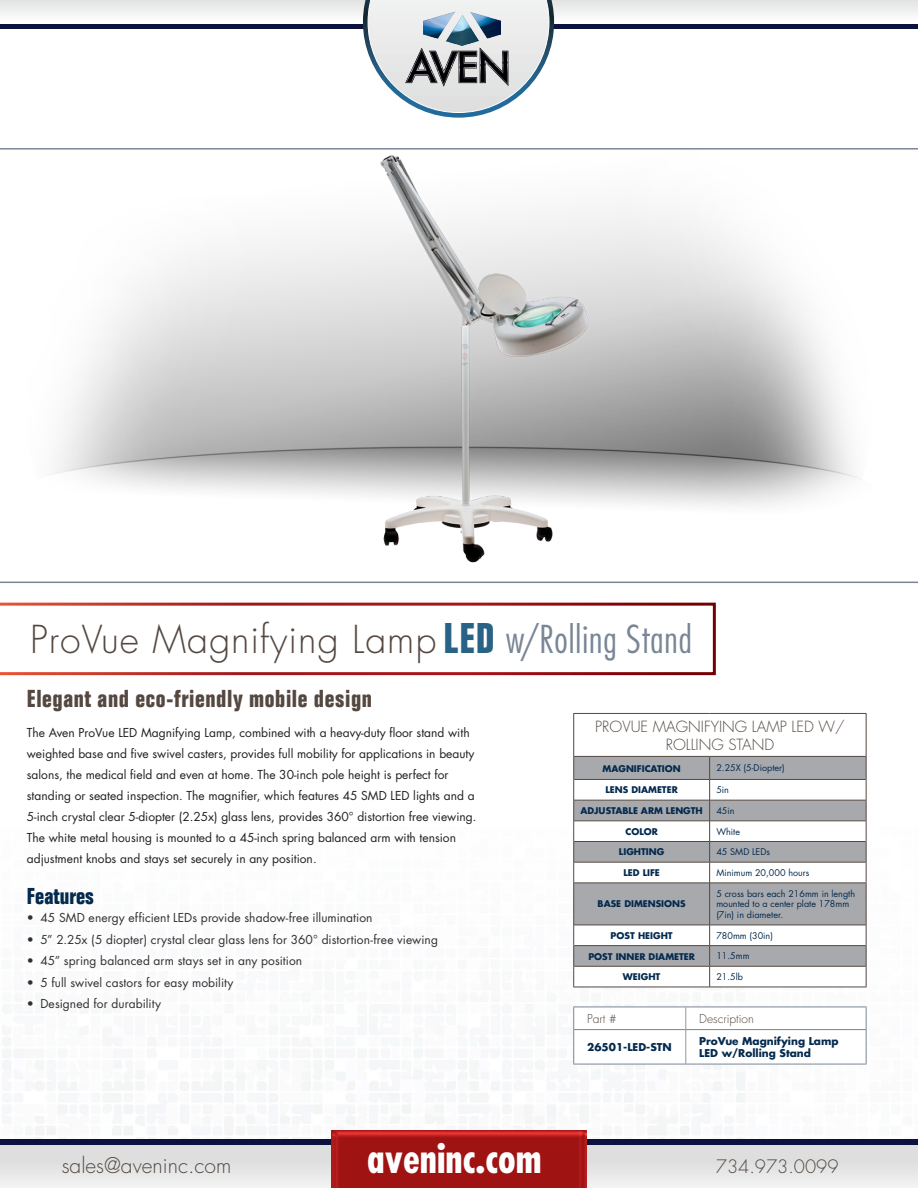
<style>
.page{position:relative;width:918px;height:1188px;background:#fff}
.page>*{position:absolute;margin:0;border:0;box-sizing:border-box;transform-origin:0 0}
.t1{font:700 condensed 40.5px "Futura";color:#fff}
.t2{font:300 37.5px "Futura";letter-spacing:.025em;color:#544841}
.t3{font:700 condensed 24px "Folio";letter-spacing:.025em;color:#544841}
.Features_Title{font:700 condensed 22.5px "Folio";color:#042a4e}
.t4{font:300 21px "Futura";color:#544841}
.t5{font:300 18px "Futura";color:#544841}
.t6{font:300 15px/18px "Futura";color:#544841;text-align:center}
.Body_-_First_Sentenc{font:12px/21px "Futura";color:#231f20}
.t7{font:12px "Futura";letter-spacing:.005em;color:#312f30}
.t8{font:300 12px "Futura";color:#544841}
.t9{font:700 10.5px/12.6px "Futura";color:#042a4e}
.t10{font:9px/10.8px "Futura";color:#042a4e}
.t11{font:700 9px "Futura";color:#042a4e}
.s1{font-family:"Folio";font-weight:700;font-stretch:condensed;font-size:42px;color:#286286}
.s2{font-stretch:condensed;color:#798696}
</style>
<div class="page">
<img style="left:2px;top:996px;width:865px;height:143px">
<div style="left:0;top:1139px;width:918px;height:49px;background:#0d113e"></div>
<div style="left:0;top:1145px;width:918px;height:43px;background:linear-gradient(to bottom,#d9d8d8,#efefef)"></div>
<img style="left:332px;top:1130px;width:254px;height:58px">
<svg style="left:0;top:23px;width:918px;height:6px;fill:#0d113e"></svg>
<svg style="left:0;top:0;width:918px;height:23px"></svg>
<svg style="left:363px;top:0;width:191px;height:118px"></svg>
<hr style="left:0;top:582px;width:918px;height:1px;background:#798696">
<hr style="left:0;top:148px;width:918px;height:2px;background:#798696">
<img style="left:424px;top:12px;width:76px;height:33px">
<img style="left:27px;top:155px;width:864px;height:427px">
<svg style="left:0;top:602px;width:716px;height:74px"></svg>
<hr style="left:573px;top:1064px;width:113px;height:1px;background:#798696">
<hr style="left:686px;top:1064px;width:181px;height:1px;background:#798696">
<svg style="left:573px;top:1007px;width:294px;height:57px"></svg>
<div style="left:574px;top:757px;width:292px;height:22px;background:#a8a9ad"></div>
<svg style="left:574px;top:780px;width:292px;height:207px;fill:#a8a9ad"></svg>
<svg style="left:573px;top:757px;width:1px;height:126px"></svg>
<svg style="left:866px;top:757px;width:1px;height:126px"></svg>
<hr style="left:573px;top:883px;width:1px;height:42px;background:#544841">
<hr style="left:866px;top:883px;width:1px;height:42px;background:#544841">
<svg style="left:573px;top:925px;width:1px;height:62px"></svg>
<svg style="left:866px;top:925px;width:1px;height:62px"></svg>
<hr style="left:573px;top:713px;width:137px;height:1px;background:#544841">
<hr style="left:573px;top:714px;width:1px;height:42px;background:#544841">
<hr style="left:710px;top:713px;width:157px;height:1px;background:#544841">
<hr style="left:573px;top:756px;width:137px;height:1px;background:#544841">
<hr style="left:710px;top:756px;width:157px;height:1px;background:#544841">
<hr style="left:574px;top:779px;width:136px;height:1px;background:#544841">
<hr style="left:710px;top:779px;width:156px;height:1px;background:#544841">
<hr style="left:574px;top:800px;width:136px;height:1px;background:#544841">
<hr style="left:710px;top:800px;width:156px;height:1px;background:#544841">
<hr style="left:574px;top:821px;width:136px;height:1px;background:#544841">
<hr style="left:710px;top:821px;width:156px;height:1px;background:#544841">
<hr style="left:574px;top:841px;width:136px;height:1px;background:#544841">
<hr style="left:710px;top:841px;width:156px;height:1px;background:#544841">
<hr style="left:574px;top:862px;width:136px;height:1px;background:#544841">
<hr style="left:710px;top:862px;width:156px;height:1px;background:#544841">
<svg style="left:709px;top:757px;width:1px;height:126px"></svg>
<hr style="left:574px;top:883px;width:136px;height:1px;background:#544841">
<hr style="left:710px;top:883px;width:156px;height:1px;background:#544841">
<hr style="left:709px;top:883px;width:1px;height:42px;background:#544841">
<hr style="left:574px;top:925px;width:136px;height:1px;background:#544841">
<hr style="left:710px;top:925px;width:156px;height:1px;background:#544841">
<hr style="left:574px;top:945px;width:136px;height:1px;background:#544841">
<hr style="left:710px;top:945px;width:156px;height:1px;background:#544841">
<hr style="left:574px;top:966px;width:136px;height:1px;background:#544841">
<hr style="left:710px;top:966px;width:156px;height:1px;background:#544841">
<svg style="left:709px;top:925px;width:1px;height:62px"></svg>
<hr style="left:573px;top:987px;width:137px;height:1px;background:#544841">
<hr style="left:710px;top:987px;width:157px;height:1px;background:#544841">
<hr style="left:866px;top:714px;width:1px;height:42px;background:#544841">
<p class="t2" style="left:30px;top:617px;width:663px">ProVue Magnifying Lamp <span class="s1">LED</span> <span class="s2">w/Rolling Stand</span></p>
<p class="t3" style="left:27px;top:685px;width:347px">Elegant and eco-friendly mobile design</p>
<p class="Body_-_First_Sentenc" style="left:27px;top:723px;width:451px">The Aven ProVue LED Magnifying Lamp, combined with a heavy-duty floor stand with weighted base and five swivel casters, provides full mobility for applications in beauty salons, the medical field and even at home. The 30-inch pole height is perfect for standing or seated inspection. The magnifier, which features 45 SMD LED lights and a 5-inch crystal clear 5-diopter (2.25x) glass lens, provides 360° distortion free viewing.<br>The white metal housing is mounted to a 45-inch spring balanced arm with tension adjustment knobs and stays set securely in any position.</p>
<p class="Features_Title" style="left:27px;top:884px;width:69px">Features</p>
<p class="t7" style="left:27px;top:910px;width:347px">• 45 SMD energy efficient LEDs provide shadow-free illumination</p>
<p class="t7" style="left:27px;top:931px;width:413px">• 5” 2.25x (5 diopter) crystal clear glass lens for 360° distortion-free viewing</p>
<p class="t7" style="left:27px;top:953px;width:277px">• 45” spring balanced arm stays set in any position</p>
<p class="t7" style="left:27px;top:975px;width:208px">• 5 full swivel castors for easy mobility</p>
<p class="t7" style="left:27px;top:996px;width:136px">• Designed for durability</p>
<h3 class="t4" style="left:62px;top:1152px;width:171px">sales@aveninc.com</h3>
<h1 class="t1" style="left:367px;top:1133px;width:176px">aveninc.com</h1>
<p class="t6" style="left:595px;top:718px;width:251px">PROVUE MAGNIFYING LAMP LED W/<br>ROLLING STAND</p>
<p class="t11" style="left:603px;top:762px;width:80px">MAGNIFICATION</p>
<p class="t10" style="left:716px;top:763px;width:70px">2.25X (5-Diopter)</p>
<p class="t11" style="left:606px;top:784px;width:74px">LENS DIAMETER</p>
<p class="t10" style="left:716px;top:785px;width:14px">5in</p>
<p class="t11" style="left:580px;top:805px;width:124px">ADJUSTABLE ARM LENGTH</p>
<p class="t10" style="left:716px;top:805px;width:20px">45in</p>
<p class="t11" style="left:625px;top:825px;width:34px">COLOR</p>
<p class="t10" style="left:716px;top:826px;width:25px">White</p>
<p class="t11" style="left:619px;top:846px;width:47px">LIGHTING</p>
<p class="t10" style="left:716px;top:847px;width:55px">45 SMD LEDs</p>
<p class="t11" style="left:623px;top:867px;width:38px">LED LIFE</p>
<p class="t10" style="left:716px;top:867px;width:95px">Minimum 20,000 hours</p>
<p class="t11" style="left:598px;top:898px;width:90px">BASE DIMENSIONS</p>
<p class="t10" style="left:716px;top:888px;width:140px">5 cross bars each 216mm in length mounted to a center plate 178mm (7in) in diameter.</p>
<p class="t11" style="left:611px;top:930px;width:64px">POST HEIGHT</p>
<p class="t10" style="left:716px;top:930px;width:58px">780mm (30in)</p>
<p class="t11" style="left:588px;top:950px;width:108px">POST INNER DIAMETER</p>
<p class="t10" style="left:716px;top:951px;width:35px">11.5mm</p>
<p class="t11" style="left:623px;top:971px;width:39px">WEIGHT</p>
<p class="t10" style="left:716px;top:972px;width:28px">21.5lb</p>
<p class="t8" style="left:587px;top:1011px;width:31px">Part #</p>
<p class="t8" style="left:699px;top:1011px;width:56px">Description</p>
<p class="t9" style="left:587px;top:1041px;width:86px">26501-LED-STN</p>
<p class="t9" style="left:699px;top:1034px;width:141px">ProVue Magnifying Lamp<br>LED w/Rolling Stand</p>
<h3 class="t5" style="left:716px;top:1155px;width:124px">734.973.0099</h3>
</div>
